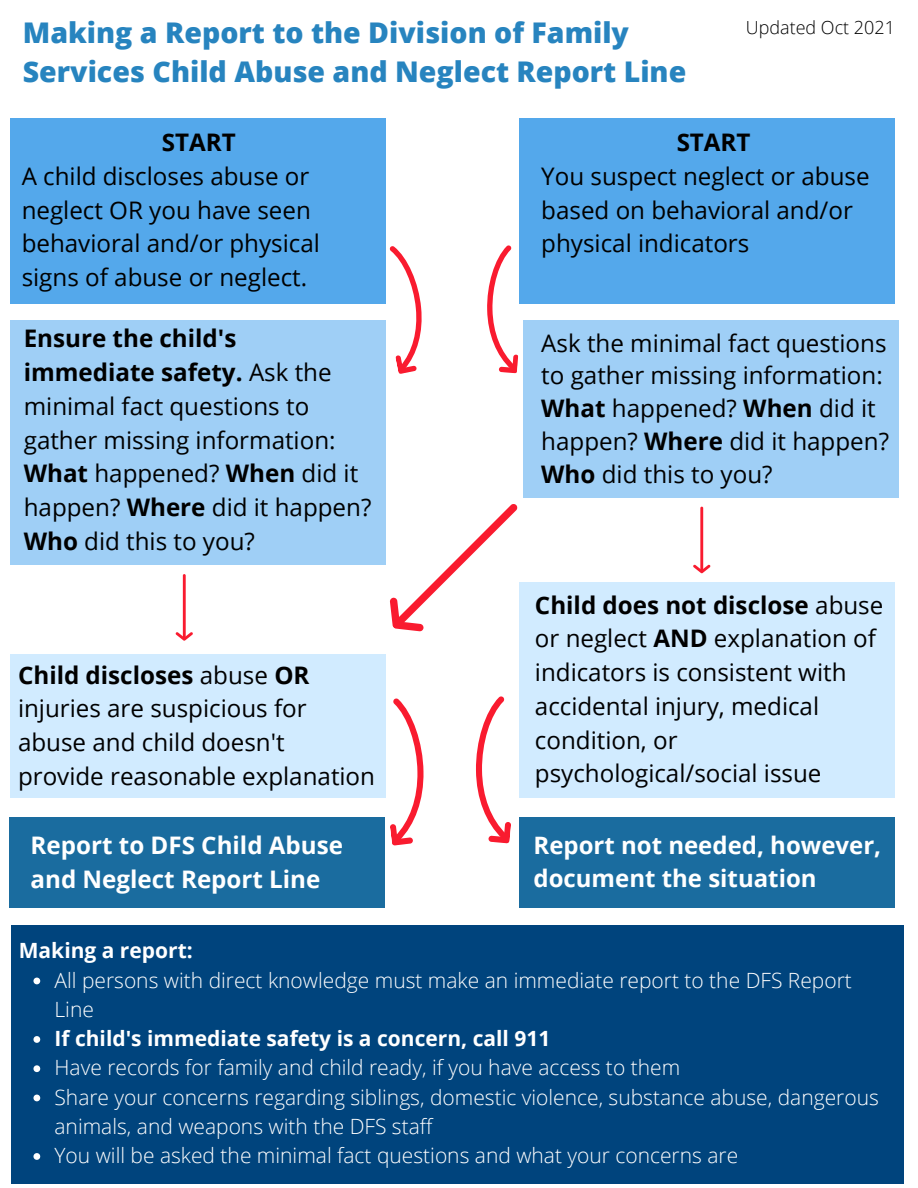
<style>
.page{position:relative;width:918px;height:1188px;background:#fff}
.page>*{position:absolute;margin:0;border:0;box-sizing:border-box;transform-origin:0 0}
.t1{font:800 28.5px/39.3px "Open Sans";color:#2784bf}
.t2{font:24.15px/33.8px "Open Sans";color:#000}
.t3{font:700 24.15px/33.8px "Open Sans";color:#fff}
.t4{font:700 24.15px "Open Sans";color:#000}
.t5{font:700 24px/32.7px "Open Sans";color:#fff}
.t6{font:300 21px/29.2px "Open Sans";color:#fff}
.t7{font:700 21px "Open Sans";color:#fff}
.t8{font:300 18px "Open Sans";color:#000}
.s1{font-weight:700}
</style>
<div class="page">
<div style="left:12px;top:925px;width:892px;height:259px;background:#00447d"></div>
<div style="left:520px;top:582px;width:375px;height:216px;background:#d1ebff"></div>
<div style="left:10px;top:655px;width:375px;height:143px;background:#d1ebff"></div>
<svg style="left:385px;top:242px;width:37px;height:132px"></svg>
<svg style="left:378px;top:502px;width:140px;height:130px"></svg>
<svg style="left:693px;top:565px;width:18px;height:8px"></svg>
<hr style="left:700px;top:507px;width:3px;height:65px;background:#f91b2f">
<svg style="left:476px;top:694px;width:44px;height:150px"></svg>
<div style="left:520px;top:118px;width:375px;height:186px;background:#54a8eb"></div>
<svg style="left:487px;top:244px;width:33px;height:129px"></svg>
<svg style="left:176px;top:632px;width:17px;height:9px"></svg>
<hr style="left:183px;top:574px;width:3px;height:65px;background:#f91b2f">
<svg style="left:377px;top:696px;width:47px;height:150px"></svg>
<div style="left:10px;top:118px;width:375px;height:186px;background:#54a8eb"></div>
<svg style="left:33px;top:978px;width:7px;height:6px"></svg>
<svg style="left:33px;top:1036px;width:7px;height:7px"></svg>
<svg style="left:33px;top:1065px;width:7px;height:7px"></svg>
<svg style="left:33px;top:1095px;width:7px;height:6px"></svg>
<svg style="left:33px;top:1153px;width:7px;height:7px"></svg>
<div style="left:10px;top:320px;width:375px;height:244px;background:#9fcff6"></div>
<div style="left:523px;top:320px;width:375px;height:178px;background:#9fcff6"></div>
<div style="left:9px;top:818px;width:376px;height:90px;background:#1a6c9f"></div>
<div style="left:520px;top:818px;width:375px;height:90px;background:#1a6c9f"></div>
<p class="t1" style="left:23px;top:12px;width:665px">Making a Report to the Division of Family<br>Services Child Abuse and Neglect Report Line</p>
<p class="t8" style="left:746px;top:14px;width:151px">Updated Oct 2021</p>
<p class="t4" style="left:162px;top:125px;width:75px">START</p>
<p class="t2" style="left:22px;top:159px;width:300px">A child discloses abuse or neglect OR you have seen behavioral and/or physical signs of abuse or neglect.</p>
<p class="t2" style="left:24px;top:321px;width:349px"><span class="s1">Ensure the child's immediate safety.</span> Ask the minimal fact questions to gather missing information:<br><span class="s1">What</span> happened? <span class="s1">When</span> did it happen? <span class="s1">Where</span> did it happen?<br><span class="s1">Who</span> did this to you?</p>
<p class="t2" style="left:18px;top:657px;width:359px"><span class="s1">Child discloses</span> abuse <span class="s1">OR </span>injuries are suspicious for abuse and child doesn't provide reasonable explanation</p>
<p class="t4" style="left:677px;top:125px;width:75px">START</p>
<p class="t2" style="left:541px;top:159px;width:330px">You suspect neglect or abuse based on behavioral and/or physical indicators</p>
<p class="t2" style="left:541px;top:326px;width:349px;line-height:32.8px">Ask the minimal fact questions to gather missing information:<br><span class="s1">What</span> happened? <span class="s1">When</span> did it happen? <span class="s1">Where</span> did it happen?<br><span class="s1">Who</span> did this to you?</p>
<p class="t2" style="left:535px;top:587px;width:350px"><span class="s1">Child does not disclose</span> abuse or neglect <span class="s1">AND</span> explanation of indicators is consistent with accidental injury, medical condition, or psychological/social issue</p>
<p class="t3" style="left:31px;top:828px;width:314px">Report to DFS Child Abuse and Neglect Report Line</p>
<p class="t5" style="left:534px;top:828px;width:349px">Report not needed, however, document the situation</p>
<p class="t7" style="left:19px;top:936px;width:175px">Making a report:</p>
<p class="t6" style="left:55px;top:965px;width:799px">All persons with direct knowledge must make an immediate report to the DFS Report<br>Line</p>
<p class="t7" style="left:55px;top:1024px;width:497px">If child's immediate safety is a concern, call 911</p>
<p class="t6" style="left:55px;top:1053px;width:627px">Have records for family and child ready, if you have access to them</p>
<p class="t6" style="left:55px;top:1082px;width:826px">Share your concerns regarding siblings, domestic violence, substance abuse, dangerous animals, and weapons with the DFS staff</p>
<p class="t6" style="left:55px;top:1140px;width:685px">You will be asked the minimal fact questions and what your concerns are</p>
</div>
